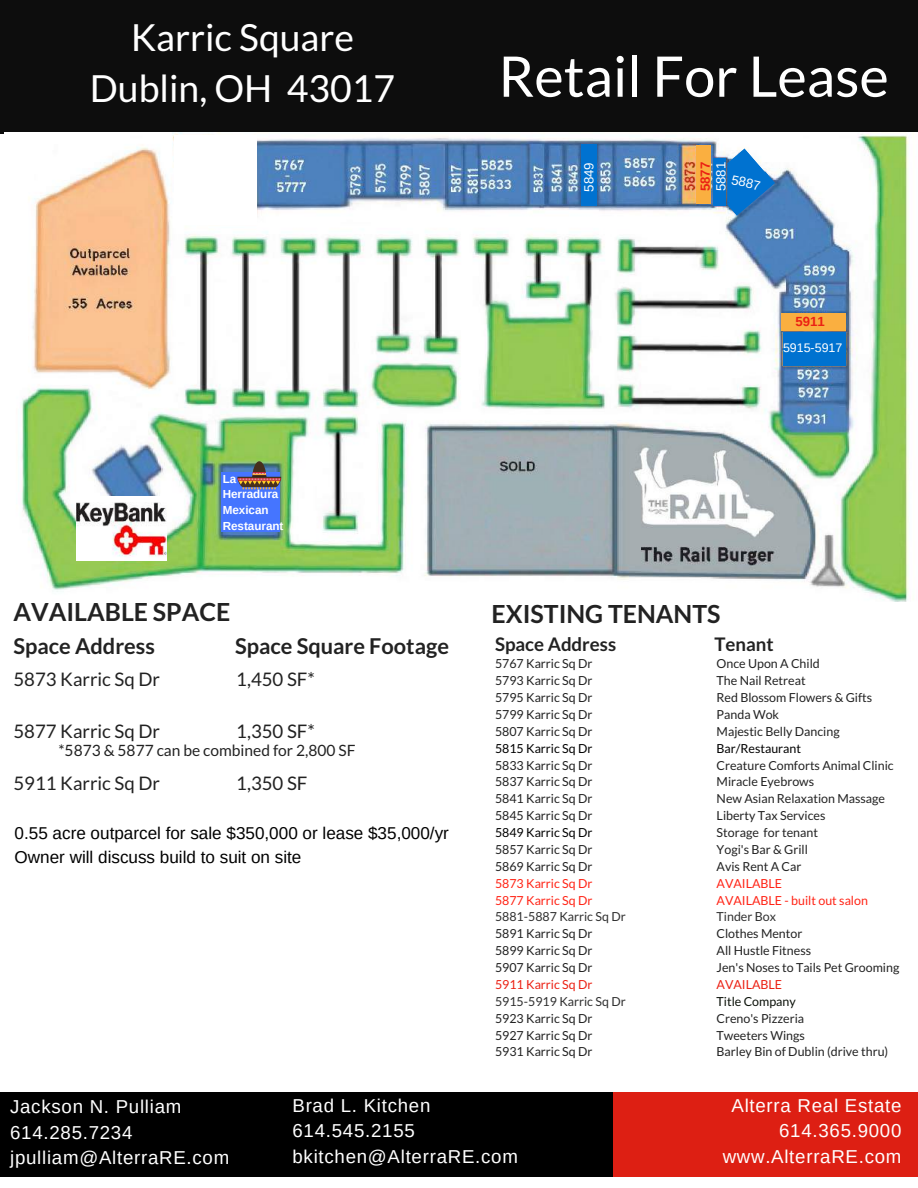
<style>
.page{position:relative;width:918px;height:1188px;background:#fff}
.page>*{position:absolute;margin:0;border:0;box-sizing:border-box;transform-origin:0 0}
.t1{font:55.95px "Lato";color:#fff}
.t2{font:37.35px/51.8px "Lato";color:#fff;text-align:center}
.t3{font:700 24.9px "Lato";color:#222}
.t4{font:700 21.75px "Lato";color:#222}
.t5{font:18.75px/25.8px "Arimo";letter-spacing:.04em;color:#fff}
.t6{font:18.75px "Lato";color:#222}
.t7{font:700 18.75px "Lato";color:#222}
.t8{font:17.1px/23.7px "Arimo";color:#000}
.t9{font:15.6px "Lato";color:#222}
.t10{font:13.2px "Arimo";color:#fff}
.t11{font:700 13.2px "Arimo";color:#eb2114}
.t12{font:12.45px/16.8px "Lato";color:#222}
.t13{font:12.45px/16.8px "Lato";color:#ff2416}
.t14{font:12.45px "Lato";color:#303030}
.t15{font:12.45px "Lato";color:#000}
.t16{font:12.45px "Lato";color:#eb2114}
.t17{font:12.45px "Lato";color:#0b1109}
.t18{font:12.45px "Arimo";color:#fff}
.t19{font:700 11.7px/15.8px "Arimo";color:#fff}
</style>
<div class="page">
<div style="left:0;top:0;width:918px;height:134px;background:#0d0d0d"></div>
<div style="left:0;top:1092px;width:615px;height:85px;background:#000"></div>
<div style="left:614px;top:1092px;width:304px;height:85px;background:#dd1f13"></div>
<img style="left:4px;top:133px;width:914px;height:469px">
<img style="left:76px;top:496px;width:90px;height:64px">
<div style="left:222px;top:472px;width:58px;height:60px;background:#4575ff"></div>
<svg style="left:237px;top:461px;width:44px;height:28px"></svg>
<div style="left:582px;top:144px;width:15px;height:62px;background:#0072d0"></div>
<svg style="left:727px;top:148px;width:48px;height:68px"></svg>
<div style="left:714px;top:158px;width:12px;height:47px;background:#0072d0"></div>
<div style="left:783px;top:332px;width:63px;height:34px;background:#0072d0"></div>
<div style="left:782px;top:313px;width:64px;height:18px;background:#faaf40"></div>
<div style="left:174px;top:135px;width:82px;height:90px;background:#fff"></div>
<div style="left:696px;top:146px;width:14px;height:58px;background:#faaf40"></div>
<h2 class="t2" style="left:90px;top:10px;width:307px">Karric Square<br>Dublin, OH 43017</h2>
<h1 class="t1" style="left:498px;top:42px;width:392px">Retail For Lease</h1>
<p class="t11" style="left:698px;top:191px;width:31px;rotate:-90deg">5877</p>
<p class="t10" style="left:714px;top:191px;width:31px;rotate:-90deg">5881</p>
<p class="t10" style="left:581px;top:192px;width:31px;rotate:-90deg">5849</p>
<p class="t10" style="left:733px;top:172px;width:31px;rotate:12deg">5887</p>
<p class="t11" style="left:795px;top:314px;width:31px">5911</p>
<p class="t18" style="left:783px;top:341px;width:61px">5915-5917</p>
<p class="t19" style="left:223px;top:471px;width:62px">La<br>Herradura<br>Mexican<br>Restaurant</p>
<h3 class="t3" style="left:14px;top:596px;width:218px">AVAILABLE SPACE</h3>
<h3 class="t4" style="left:14px;top:632px;width:143px">Space Address</h3>
<h3 class="t4" style="left:235px;top:632px;width:215px">Space Square Footage</h3>
<h3 class="t6" style="left:14px;top:668px;width:148px">5873 Karric Sq Dr</h3>
<h3 class="t6" style="left:14px;top:719px;width:148px">5877 Karric Sq Dr</h3>
<h3 class="t6" style="left:14px;top:771px;width:148px">5911 Karric Sq Dr</h3>
<h3 class="t6" style="left:236px;top:668px;width:80px">1,450 SF*</h3>
<h3 class="t6" style="left:236px;top:719px;width:80px">1,350 SF*</h3>
<h3 class="t6" style="left:236px;top:771px;width:73px">1,350 SF</h3>
<p class="t9" style="left:58px;top:741px;width:299px">*5873 &amp; 5877 can be combined for 2,800 SF</p>
<h3 class="t8" style="left:15px;top:821px;width:436px">0.55 acre outparcel for sale $350,000 or lease $35,000/yr<br>Owner will discuss build to suit on site</h3>
<h3 class="t3" style="left:492px;top:599px;width:230px">EXISTING TENANTS</h3>
<h3 class="t7" style="left:495px;top:633px;width:123px">Space Address</h3>
<h3 class="t7" style="left:714px;top:633px;width:61px">Tenant</h3>
<p class="t12" style="left:495px;top:655px;width:99px;text-align:justify">5767 Karric Sq Dr 5793 Karric Sq Dr 5795 Karric Sq Dr 5799 Karric Sq Dr 5807 Karric Sq Dr</p>
<p class="t15" style="left:495px;top:740px;width:99px">5815 Karric Sq Dr</p>
<p class="t12" style="left:495px;top:756px;width:99px;text-align:justify">5833 Karric Sq Dr 5837 Karric Sq Dr 5841 Karric Sq Dr 5845 Karric Sq Dr</p>
<p class="t15" style="left:495px;top:825px;width:99px">5849 Karric Sq Dr</p>
<p class="t12" style="left:495px;top:841px;width:99px">5857 Karric Sq Dr<br>5869 Karric Sq Dr</p>
<p class="t13" style="left:495px;top:874px;width:99px">5873 Karric Sq Dr<br>5877 Karric Sq Dr</p>
<p class="t14" style="left:495px;top:909px;width:132px">5881-5887 Karric Sq Dr</p>
<p class="t12" style="left:495px;top:925px;width:99px;text-align:justify">5891 Karric Sq Dr 5899 Karric Sq Dr 5907 Karric Sq Dr</p>
<p class="t16" style="left:495px;top:977px;width:99px">5911 Karric Sq Dr</p>
<p class="t14" style="left:495px;top:993px;width:132px">5915-5919 Karric Sq Dr</p>
<p class="t12" style="left:495px;top:1009px;width:99px;text-align:justify">5923 Karric Sq Dr 5927 Karric Sq Dr 5931 Karric Sq Dr</p>
<p class="t12" style="left:717px;top:655px;width:157px">Once Upon A Child<br>The Nail Retreat<br>Red Blossom Flowers &amp; Gifts<br>Panda Wok<br>Majestic Belly Dancing</p>
<p class="t15" style="left:717px;top:740px;width:86px">Bar/Restaurant</p>
<p class="t12" style="left:717px;top:756px;width:179px">Creature Comforts Animal Clinic<br>Miracle Eyebrows<br>New Asian Relaxation Massage<br>Liberty Tax Services<br>Storage for tenant<br>Yogi's Bar &amp; Grill<br>Avis Rent A Car</p>
<p class="t13" style="left:717px;top:874px;width:153px">AVAILABLE<br>AVAILABLE - built out salon</p>
<p class="t14" style="left:717px;top:909px;width:61px">Tinder Box</p>
<p class="t12" style="left:717px;top:925px;width:184px">Clothes Mentor<br>All Hustle Fitness<br>Jen's Noses to Tails Pet Grooming</p>
<p class="t16" style="left:717px;top:977px;width:67px">AVAILABLE</p>
<p class="t17" style="left:717px;top:993px;width:81px">Title Company</p>
<p class="t12" style="left:717px;top:1009px;width:173px">Creno's Pizzeria<br>Tweeters Wings<br>Barley Bin of Dublin (drive thru)</p>
<h3 class="t5" style="left:10px;top:1093px;width:221px">Jackson N. Pulliam<br>614.285.7234 jpulliam@AlterraRE.com</h3>
<h3 class="t5" style="left:292px;top:1092px;width:227px">Brad L. Kitchen<br>614.545.2155 bkitchen@AlterraRE.com</h3>
<h3 class="t5" style="left:723px;top:1092px;width:180px;text-align:right">Alterra Real Estate<br>614.365.9000 www.AlterraRE.com</h3>
</div>
